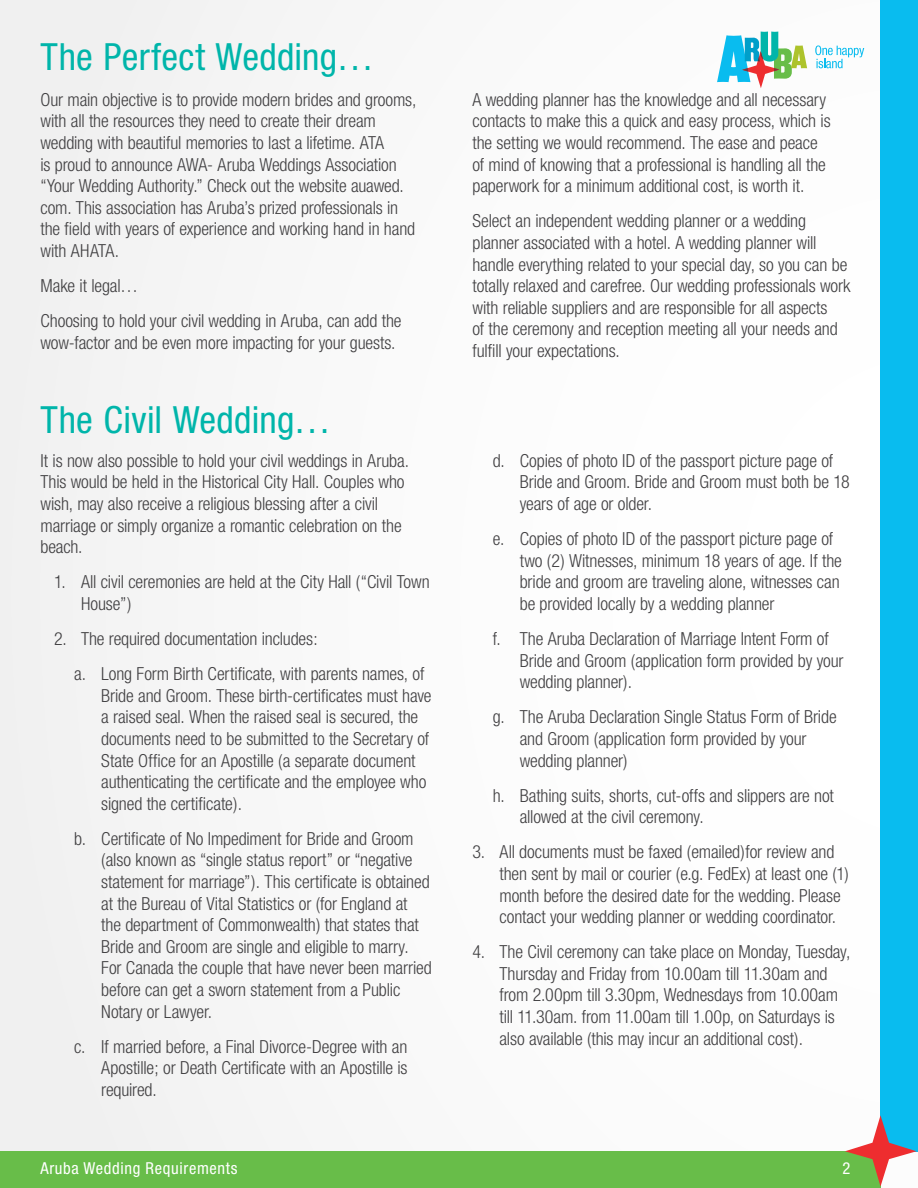
<style>
.page{position:relative;width:918px;height:1188px;background:#fafafa}
.page>*{position:absolute;margin:0;border:0;box-sizing:border-box;transform-origin:0 0}
.t1{font:condensed 37.5px "Helvetica Neue";letter-spacing:.005em;color:#00b5aa}
.t2{font:300 condensed 18px/21.6px "Helvetica Neue";letter-spacing:-.01em;color:#414042}
.t3{font:condensed 16.5px "Helvetica Neue";letter-spacing:.04em;color:#fff}
</style>
<div class="page">
<div style="left:0;top:1151px;width:881px;height:37px;background:#68bd49"></div>
<div style="left:881px;top:0;width:37px;height:1151px;background:#09bcef"></div>
<svg style="left:845px;top:1115px;width:71px;height:72px"></svg>
<svg style="left:717px;top:32px;width:90px;height:56px"></svg>
<svg style="left:815px;top:45px;width:49px;height:23px"></svg>
<h1 class="t1" style="left:40px;top:35px;width:335px">The Perfect Wedding…</h1>
<p class="t2" style="left:40px;top:89px;width:377px">Our main objective is to provide modern brides and grooms, with all the resources they need to create their dream wedding with beautiful memories to last a lifetime. ATA<br>is proud to announce AWA- Aruba Weddings Association “Your Wedding Authority.” Check out the website auawed. com. This association has Aruba’s prized professionals in the field with years of experience and working hand in hand with AHATA.</p>
<p class="t2" style="left:40px;top:268px;width:363px;line-height:35.1px">Make it legal…<br>Choosing to hold your civil wedding in Aruba, can add the</p>
<p class="t2" style="left:40px;top:332px;width:357px">wow-factor and be even more impacting for your guests.</p>
<h1 class="t1" style="left:40px;top:398px;width:292px">The Civil Wedding…</h1>
<p class="t2" style="left:40px;top:450px;width:370px">It is now also possible to hold your civil weddings in Aruba.<br>This would be held in the Historical City Hall. Couples who wish, may also receive a religious blessing after a civil marriage or simply organize a romantic celebration on the beach.</p>
<p class="t2" style="left:81px;top:571px;width:350px;text-indent:-27px">1. All civil ceremonies are held at the City Hall (“Civil Town<br>House”)</p>
<p class="t2" style="left:74px;top:621px;width:352px;line-height:35.1px;text-indent:-20px">2. The required documentation includes:<br>a. Long Form Birth Certificate, with parents names, of</p>
<p class="t2" style="left:101px;top:684px;width:332px">Bride and Groom. These birth-certificates must have a raised seal. When the raised seal is secured, the documents need to be submitted to the Secretary of State Office for an Apostille (a separate document authenticating the certificate and the employee who signed the certificate).</p>
<p class="t2" style="left:101px;top:828px;width:332px;text-indent:-27px">b. Certificate of No Impediment for Bride and Groom (also known as “single status report” or “negative statement for marriage”). This certificate is obtained at the Bureau of Vital Statistics or (for England at<br>the department of Commonwealth) that states that Bride and Groom are single and eligible to marry.<br>For Canada the couple that have never been married before can get a sworn statement from a Public Notary or Lawyer.</p>
<p class="t2" style="left:101px;top:1035px;width:308px;text-align:justify;text-indent:-27px">c. If married before, a Final Divorce-Degree with an Apostille; or Death Certificate with an Apostille is required.</p>
<p class="t2" style="left:472px;top:89px;width:360px">A wedding planner has the knowledge and all necessary contacts to make this a quick and easy process, which is the setting we would recommend. The ease and peace of mind of knowing that a professional is handling all the paperwork for a minimum additional cost, is worth it.</p>
<p class="t2" style="left:472px;top:210px;width:379px">Select an independent wedding planner or a wedding planner associated with a hotel. A wedding planner will handle everything related to your special day, so you can be totally relaxed and carefree. Our wedding professionals work with reliable suppliers and are responsible for all aspects<br>of the ceremony and reception meeting all your needs and fulfill your expectations.</p>
<p class="t2" style="left:520px;top:450px;width:331px;text-indent:-27px">d. Copies of photo ID of the passport picture page of<br>Bride and Groom. Bride and Groom must both be 18 years of age or older.</p>
<p class="t2" style="left:520px;top:528px;width:324px;text-indent:-27px">e. Copies of photo ID of the passport picture page of two (2) Witnesses, minimum 18 years of age. If the bride and groom are traveling alone, witnesses can be provided locally by a wedding planner</p>
<p class="t2" style="left:520px;top:628px;width:325px;text-indent:-27px">f. The Aruba Declaration of Marriage Intent Form of<br>Bride and Groom (application form provided by your wedding planner).</p>
<p class="t2" style="left:520px;top:706px;width:318px;text-indent:-27px">g. The Aruba Declaration Single Status Form of Bride and Groom (application form provided by your wedding planner)</p>
<p class="t2" style="left:520px;top:784px;width:316px;text-indent:-27px">h. Bathing suits, shorts, cut-offs and slippers are not allowed at the civil ceremony.</p>
<p class="t2" style="left:500px;top:841px;width:351px;text-indent:-27px">3. All documents must be faxed (emailed)for review and then sent by mail or courier (e.g. FedEx) at least one (1) month before the desired date for the wedding. Please contact your wedding planner or wedding coordinator.</p>
<p class="t2" style="left:500px;top:941px;width:352px;text-indent:-27px">4. The Civil ceremony can take place on Monday, Tuesday, Thursday and Friday from 10.00am till 11.30am and from 2.00pm till 3.30pm, Wednesdays from 10.00am till 11.30am. from 11.00am till 1.00p, on Saturdays is also available (this may incur an additional cost).</p>
<p class="t3" style="left:40px;top:1159px;width:199px">Aruba Wedding Requirements</p>
<p class="t3" style="left:843px;top:1159px;width:9px">2</p>
</div>
